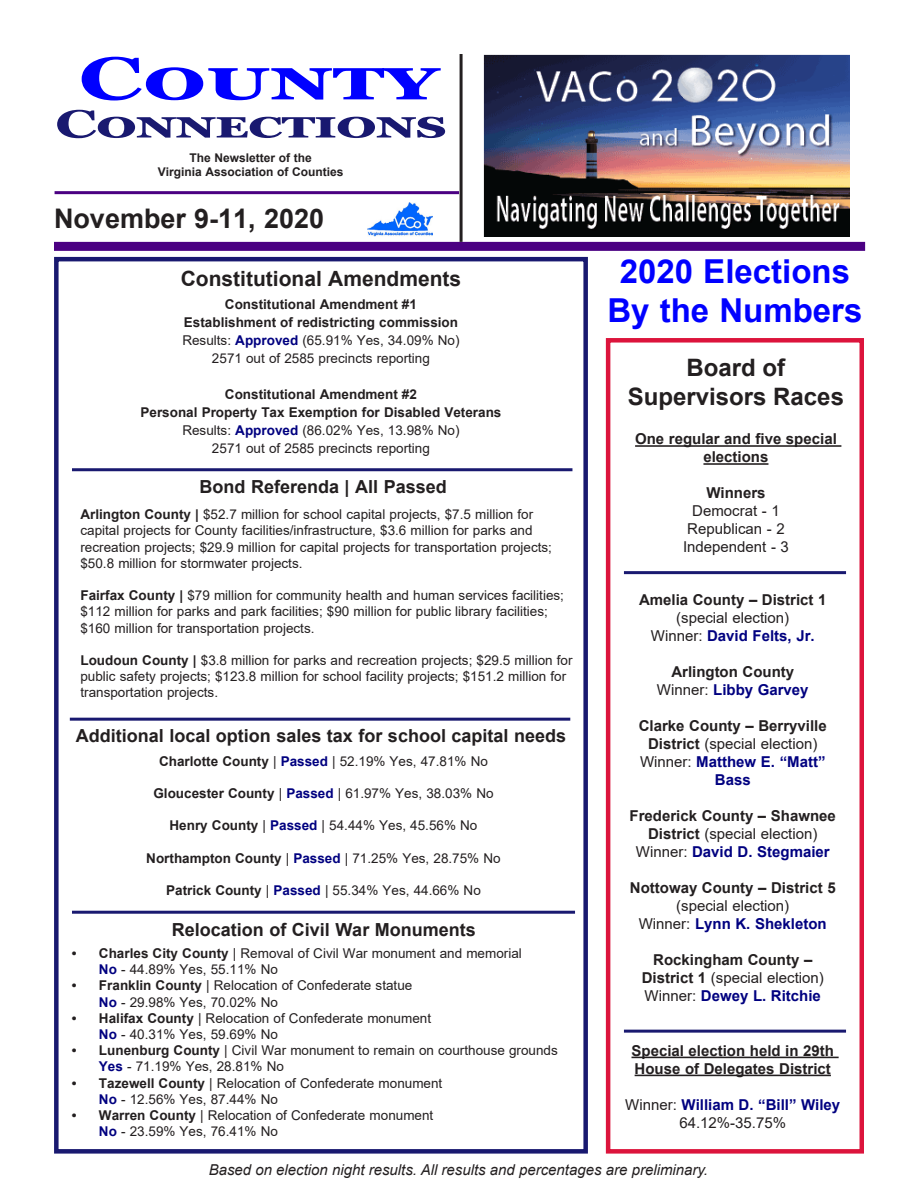
<style>
.page{position:relative;width:918px;height:1188px;background:#fff}
.page>*{position:absolute;margin:0;border:0;box-sizing:border-box;transform-origin:0 0}
.t1{font:700 60px "Georgia";color:#00f;scale:1.5 1}
.t2{font:700 39px "Georgia";letter-spacing:-.02em;color:#191970;scale:1.5 1}
.Headline_Type{font:700 33px/39.6px "Arial";color:#00f;text-align:center}
.t3{font:700 27px "Arial";color:#231f20}
.t4{font:700 24px/28.8px "Arial";color:#231f20;text-align:center}
.t5{font:700 21px "Arial";color:#231f20}
.t6{font:700 18px "Arial";color:#231f20}
.List_Paragraph{font:700 15px/18px "Arial";color:#231f20;text-align:center}
.t7{font:700 15px/18px "Arial";color:#000080;text-align:center}
.List_Paragraph-2{font:15px/18px "Arial";color:#231f20;text-align:center}
.Default{font:italic 15px "Arial";color:#231f20}
.t8{font:13.5px/16.2px "Arial";color:#231f20}
.t9{font:700 13.5px "Arial";color:#231f20}
.t10{font:700 12px "Arial";color:#231f20}
.s1{font-weight:700;color:#000080}
.s2{font-weight:700}
.s3{font-weight:400;color:#231f20}
.s4{font-weight:400}
</style>
<div class="page">
<div style="left:54px;top:242px;width:811px;height:9px;background:#4b0082"></div>
<hr style="left:55px;top:191px;width:404px;height:3px;background:#4b0082">
<img style="left:367px;top:202px;width:65px;height:35px">
<hr style="left:460px;top:54px;width:3px;height:188px;background:#231f20">
<img style="left:483px;top:54px;width:366px;height:183px">
<div style="left:606px;top:338px;width:258px;height:816px;border:4px solid #dc143c"></div>
<hr style="left:635px;top:445px;width:206px;height:2px;background:#231f20">
<hr style="left:703px;top:463px;width:65px;height:2px;background:#231f20">
<div style="left:54px;top:257px;width:534px;height:897px;border:4px solid #191970"></div>
<hr style="left:70px;top:718px;width:500px;height:3px;background:#191970">
<hr style="left:72px;top:911px;width:503px;height:3px;background:#191970">
<hr style="left:624px;top:1030px;width:222px;height:3px;background:#191970">
<hr style="left:632px;top:1057px;width:207px;height:1px;background:#231f20">
<hr style="left:635px;top:1075px;width:196px;height:1px;background:#231f20">
<hr style="left:624px;top:571px;width:222px;height:3px;background:#191970">
<hr style="left:72px;top:468px;width:500px;height:3px;background:#191970">
<p class="t1" style="left:79px;top:40px;width:241px">County</p>
<p class="t2" style="left:55px;top:99px;width:263px">Connections</p>
<p class="t10" style="left:190px;top:149px;width:124px">The Newsletter of the</p>
<p class="t10" style="left:158px;top:163px;width:187px">Virginia Association of Counties</p>
<p class="t3" style="left:54px;top:200px;width:272px">November 9-11, 2020</p>
<p class="t5" style="left:181px;top:263px;width:282px">Constitutional Amendments</p>
<p class="t9" style="left:225px;top:295px;width:194px">Constitutional Amendment #1</p>
<p class="t9" style="left:184px;top:313px;width:276px">Establishment of redistricting commission</p>
<p class="t8" style="left:182px;top:332px;width:279px">Results: <span class="s1">Approved</span> (65.91% Yes, 34.09% No)</p>
<p class="t8" style="left:212px;top:350px;width:220px">2571 out of 2585 precincts reporting</p>
<p class="t9" style="left:225px;top:385px;width:194px">Constitutional Amendment #2</p>
<p class="t9" style="left:141px;top:403px;width:362px">Personal Property Tax Exemption for Disabled Veterans</p>
<p class="t8" style="left:182px;top:422px;width:279px">Results: <span class="s1">Approved</span> (86.02% Yes, 13.98% No)</p>
<p class="t8" style="left:212px;top:440px;width:220px">2571 out of 2585 precincts reporting</p>
<p class="t6" style="left:200px;top:473px;width:249px">Bond Referenda | All Passed</p>
<p class="t8" style="left:80px;top:506px;width:473px"><span class="s2">Arlington County |</span> $52.7 million for school capital projects, $7.5 million for capital projects for County facilities/infrastructure, $3.6 million for parks and recreation projects; $29.9 million for capital projects for transportation projects; $50.8 million for stormwater projects.</p>
<p class="t8" style="left:80px;top:587px;width:485px"><span class="s2">Fairfax County |</span> $79 million for community health and human services facilities; $112 million for parks and park facilities; $90 million for public library facilities; $160 million for transportation projects.</p>
<p class="t8" style="left:80px;top:652px;width:494px"><span class="s2">Loudoun County |</span> $3.8 million for parks and recreation projects; $29.5 million for public safety projects; $123.8 million for school facility projects; $151.2 million for transportation projects.</p>
<p class="t6" style="left:76px;top:723px;width:492px">Additional local option sales tax for school capital needs</p>
<p class="t8" style="left:159px;top:753px;width:330px"><span class="s2">Charlotte County</span> | <span class="s1">Passed</span> | 52.19% Yes, 47.81% No</p>
<p class="t8" style="left:153px;top:785px;width:342px"><span class="s2">Gloucester County</span> | <span class="s1">Passed</span> | 61.97% Yes, 38.03% No</p>
<p class="t8" style="left:170px;top:817px;width:309px"><span class="s2">Henry County</span> | <span class="s1">Passed</span> | 54.44% Yes, 45.56% No</p>
<p class="t8" style="left:146px;top:850px;width:356px"><span class="s2">Northampton County</span> | <span class="s1">Passed</span> | 71.25% Yes, 28.75% No</p>
<p class="t8" style="left:166px;top:882px;width:316px"><span class="s2">Patrick County</span> | <span class="s1">Passed</span> | 55.34% Yes, 44.66% No</p>
<p class="t6" style="left:172px;top:917px;width:306px">Relocation of Civil War Monuments</p>
<p class="t8" style="left:99px;top:945px;width:424px;text-indent:-27px"><span class="s2">• Charles City County</span> | Removal of Civil War monument and memorial<br><span class="s1">No</span> - 44.89% Yes, 55.11% No</p>
<p class="t8" style="left:99px;top:978px;width:315px;text-indent:-27px"><span class="s2">• Franklin County</span> | Relocation of Confederate statue<br><span class="s1">No</span> - 29.98% Yes, 70.02% No</p>
<p class="t8" style="left:99px;top:1010px;width:334px;text-indent:-27px"><span class="s2">• Halifax County</span> | Relocation of Confederate monument<br><span class="s1">No</span> - 40.31% Yes, 59.69% No</p>
<p class="t8" style="left:99px;top:1042px;width:460px;text-indent:-27px"><span class="s2">• Lunenburg County</span> | Civil War monument to remain on courthouse grounds<br><span class="s1">Yes</span> - 71.19% Yes, 28.81% No</p>
<p class="t8" style="left:99px;top:1075px;width:345px;text-indent:-27px"><span class="s2">• Tazewell County</span> | Relocation of Confederate monument<br><span class="s1">No</span> - 12.56% Yes, 87.44% No</p>
<p class="t8" style="left:99px;top:1107px;width:336px;text-indent:-27px"><span class="s2">• Warren County</span> | Relocation of Confederate monument<br><span class="s1">No</span> - 23.59% Yes, 76.41% No</p>
<p class="Headline_Type" style="left:607px;top:252px;width:256px">2020 Elections<br>By the Numbers</p>
<p class="t4" style="left:628px;top:354px;width:218px">Board of<br>Supervisors Races</p>
<p class="List_Paragraph" style="left:635px;top:430px;width:203px">One regular and five special elections</p>
<p class="List_Paragraph" style="left:706px;top:484px;width:61px">Winners</p>
<p class="List_Paragraph-2" style="left:692px;top:502px;width:89px">Democrat - 1</p>
<p class="List_Paragraph-2" style="left:687px;top:520px;width:99px">Republican - 2</p>
<p class="List_Paragraph-2" style="left:683px;top:538px;width:107px">Independent - 3</p>
<p class="List_Paragraph" style="left:639px;top:591px;width:189px">Amelia County – District 1</p>
<p class="List_Paragraph-2" style="left:676px;top:609px;width:114px">(special election)</p>
<p class="t7" style="left:651px;top:627px;width:165px"><span class="s3">Winner:</span> David Felts, Jr.</p>
<p class="List_Paragraph" style="left:671px;top:663px;width:124px">Arlington County</p>
<p class="t7" style="left:657px;top:681px;width:153px"><span class="s3">Winner:</span> Libby Garvey</p>
<p class="List_Paragraph" style="left:639px;top:717px;width:189px">Clarke County – Berryville<br>District <span class="s4">(special election)</span></p>
<p class="t7" style="left:640px;top:753px;width:187px"><span class="s3">Winner:</span> Matthew E. “Matt”<br>Bass</p>
<p class="List_Paragraph" style="left:630px;top:807px;width:208px">Frederick County – Shawnee<br>District <span class="s4">(special election)</span></p>
<p class="t7" style="left:636px;top:843px;width:195px"><span class="s3">Winner:</span> David D. Stegmaier</p>
<p class="List_Paragraph" style="left:630px;top:879px;width:207px">Nottoway County – District 5 <span class="s4">(special election)</span></p>
<p class="t7" style="left:639px;top:915px;width:189px"><span class="s3">Winner:</span> Lynn K. Shekleton</p>
<p class="List_Paragraph" style="left:653px;top:951px;width:161px">Rockingham County –</p>
<p class="List_Paragraph-2" style="left:642px;top:969px;width:184px"><span class="s2">District 1</span> (special election)</p>
<p class="t7" style="left:645px;top:987px;width:178px"><span class="s3">Winner:</span> Dewey L. Ritchie</p>
<p class="List_Paragraph" style="left:632px;top:1042px;width:204px;text-align:left">Special election held in 29th<br>House of Delegates District</p>
<p class="List_Paragraph-2" style="left:625px;top:1095px;width:217px">Winner: <span class="s1">William D. “Bill” Wiley<br></span>64.12%-35.75%</p>
<p class="Default" style="left:209px;top:1160px;width:501px">Based on election night results. All results and percentages are preliminary.</p>
</div>
